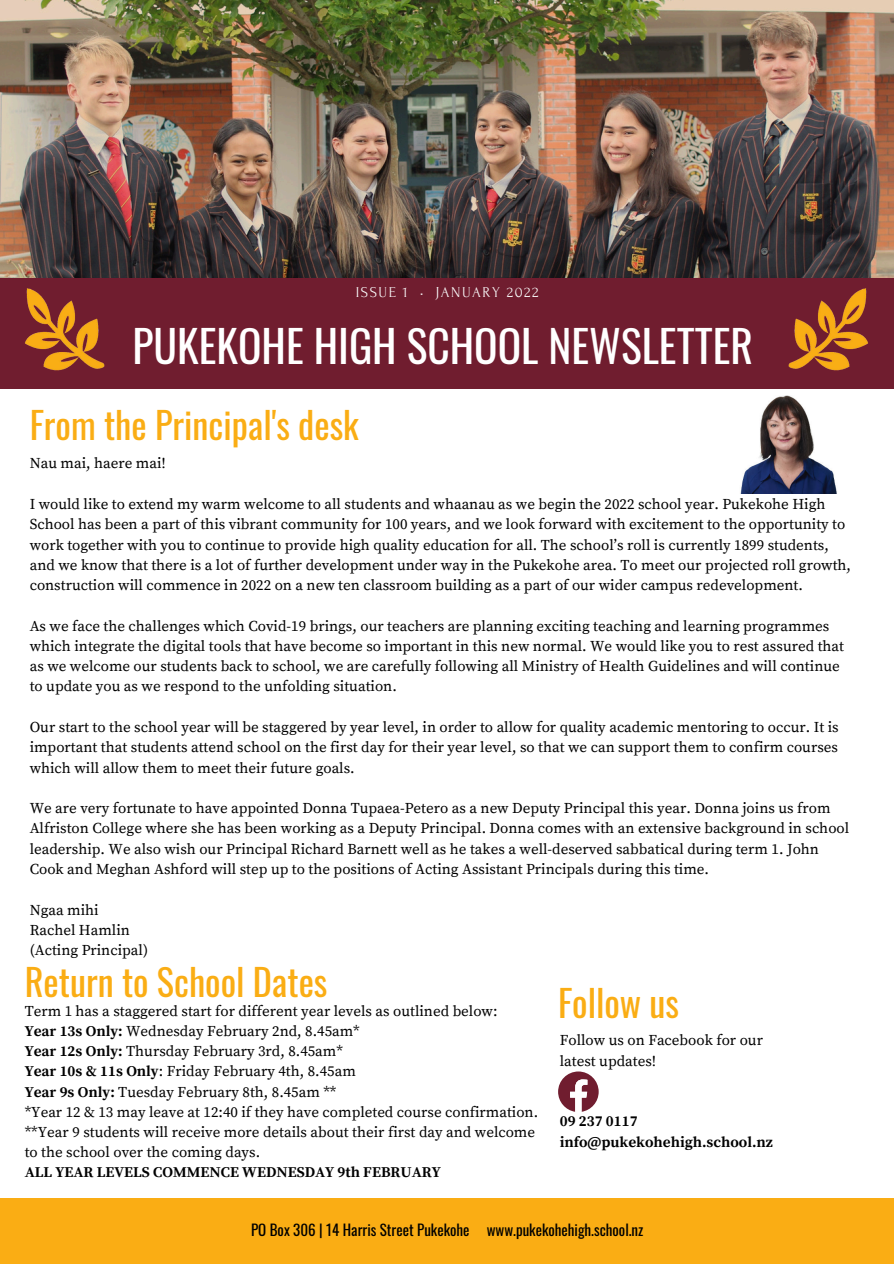
<style>
.page{position:relative;width:894px;height:1264px;background:#fff}
.page>*{position:absolute;margin:0;border:0;box-sizing:border-box;transform-origin:0 0}
.t1{font:43.5px "Oswald";color:#fff}
.t2{font:36.3px "Oswald";color:#faad14}
.t3{font:15px/20.2px "Source Serif Pro";color:#000}
.t4{font:700 15px/20.2px "Source Serif Pro";color:#000}
.t5{font:15px "Oswald";color:#000}
.t6{font:15px "Forum";letter-spacing:.1em;color:#fafafa}
.s1{font-weight:700}
</style>
<div class="page">
<img style="left:0;top:0;width:893px;height:278px">
<div style="left:0;top:278px;width:893px;height:110px;background:#701d2f"></div>
<div style="left:0;top:1198px;width:893px;height:65px;background:#faad14"></div>
<img style="left:788px;top:288px;width:80px;height:83px">
<img style="left:25px;top:288px;width:80px;height:83px">
<svg style="left:558px;top:1071px;width:40px;height:41px"></svg>
<img style="left:740px;top:396px;width:97px;height:98px">
<p class="t6" style="left:356px;top:284px;width:184px">ISSUE 1 • JANUARY 2022</p>
<h1 class="t1" style="left:132px;top:308px;width:621px">PUKEKOHE HIGH SCHOOL NEWSLETTER</h1>
<h2 class="t2" style="left:30px;top:392px;width:330px">From the Principal's desk</h2>
<p class="t3" style="left:30px;top:454px;width:138px">Nau mai, haere mai!</p>
<p class="t3" style="left:30px;top:494px;width:822px">I would like to extend my warm welcome to all students and whaanau as we begin the 2022 school year. Pukekohe High School has been a part of this vibrant community for 100 years, and we look forward with excitement to the opportunity to work together with you to continue to provide high quality education for all. The school’s roll is currently 1899 students, and we know that there is a lot of further development under way in the Pukekohe area. To meet our projected roll growth, construction will commence in 2022 on a new ten classroom building as a part of our wider campus redevelopment.</p>
<p class="t3" style="left:30px;top:616px;width:815px">As we face the challenges which Covid-19 brings, our teachers are planning exciting teaching and learning programmes which integrate the digital tools that have become so important in this new normal. We would like you to rest assured that as we welcome our students back to school, we are carefully following all Ministry of Health Guidelines and will continue to update you as we respond to the unfolding situation.</p>
<p class="t3" style="left:30px;top:717px;width:810px;text-align:justify">Our start to the school year will be staggered by year level, in order to allow for quality academic mentoring to occur. It is important that students attend school on the first day for their year level, so that we can support them to confirm courses which will allow them to meet their future goals.</p>
<p class="t3" style="left:30px;top:798px;width:820px">We are very fortunate to have appointed Donna Tupaea-Petero as a new Deputy Principal this year. Donna joins us from Alfriston College where she has been working as a Deputy Principal. Donna comes with an extensive background in school leadership. We also wish our Principal Richard Barnett well as he takes a well-deserved sabbatical during term 1. John Cook and Meghan Ashford will step up to the positions of Acting Assistant Principals during this time.</p>
<p class="t3" style="left:30px;top:900px;width:120px">Ngaa mihi<br>Rachel Hamlin (Acting Principal)</p>
<h2 class="t2" style="left:25px;top:950px;width:304px">Return to School Dates</h2>
<p class="t3" style="left:25px;top:1001px;width:515px">Term 1 has a staggered start for different year levels as outlined below:<br><span class="s1">Year 13s Only:</span> Wednesday February 2nd, 8.45am*<br><span class="s1">Year 12s Only:</span> Thursday February 3rd, 8.45am*<br><span class="s1">Year 10s &amp; 11s Only</span>: Friday February 4th, 8.45am<br><span class="s1">Year 9s Only:</span> Tuesday February 8th, 8.45am **<br>*Year 12 &amp; 13 may leave at 12:40 if they have completed course confirmation. **Year 9 students will receive more details about their first day and welcome to the school over the coming days.</p>
<p class="t4" style="left:25px;top:1162px;width:417px">ALL YEAR LEVELS COMMENCE WEDNESDAY 9th FEBRUARY</p>
<h2 class="t2" style="left:558px;top:971px;width:122px">Follow us</h2>
<p class="t3" style="left:559px;top:1030px;width:205px">Follow us on Facebook for our latest updates!</p>
<p class="t4" style="left:559px;top:1111px;width:215px">09 237 0117 info@pukekohehigh.school.nz</p>
<p class="t5" style="left:251px;top:1216px;width:394px">PO Box 306 | 14 Harris Street Pukekohe www.pukekohehigh.school.nz</p>
</div>
